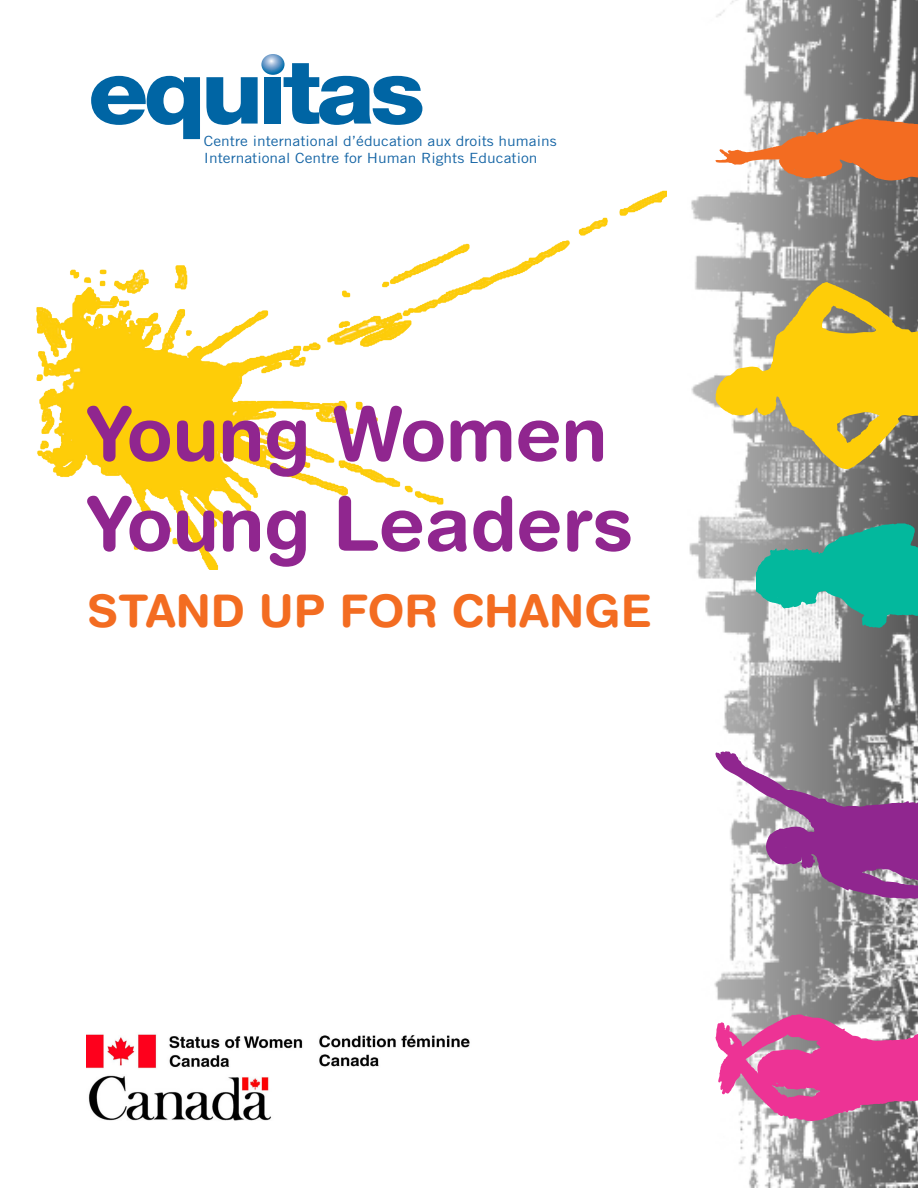
<style>
.page{position:relative;width:918px;height:1188px;background:#fff}
.page>*{position:absolute;margin:0;border:0;box-sizing:border-box;transform-origin:0 0}
.t1{font:700 75px "Helvetica Rounded LT";color:#90268f}
.t2{font:700 45px "Helvetica Rounded LT Std";color:#f36c21}
.t3{font:14.1px/16.8px "Trade Gothic LT";color:#1565a5;scale:1.11 1}
</style>
<div class="page">
<svg style="left:666px;top:0;width:252px;height:1188px"></svg>
<svg style="left:715px;top:1015px;width:203px;height:106px;background:#db64a2"></svg>
<svg style="left:715px;top:282px;width:203px;height:187px;background:#d5bb55"></svg>
<svg style="left:715px;top:751px;width:203px;height:148px"></svg>
<svg style="left:715px;top:119px;width:203px;height:62px"></svg>
<svg style="left:756px;top:523px;width:162px;height:105px;background:#3fb3a2"></svg>
<img style="left:36px;top:190px;width:630px;height:380px">
<svg style="left:91px;top:76px;width:109px;height:63px"></svg>
<svg style="left:206px;top:54px;width:216px;height:71px"></svg>
<img style="left:86px;top:1034px;width:384px;height:35px">
<img style="left:88px;top:1075px;width:183px;height:46px">
<p class="t3" style="left:204px;top:132px;width:319px">Centre international d’éducation aux droits humains<br>International Centre for Human Rights Education</p>
<p class="t1" style="left:86px;top:388px;width:522px">Young Women</p>
<p class="t1" style="left:86px;top:478px;width:548px">Young Leaders</p>
<p class="t2" style="left:88px;top:584px;width:566px">STAND UP FOR CHANGE</p>
</div>
